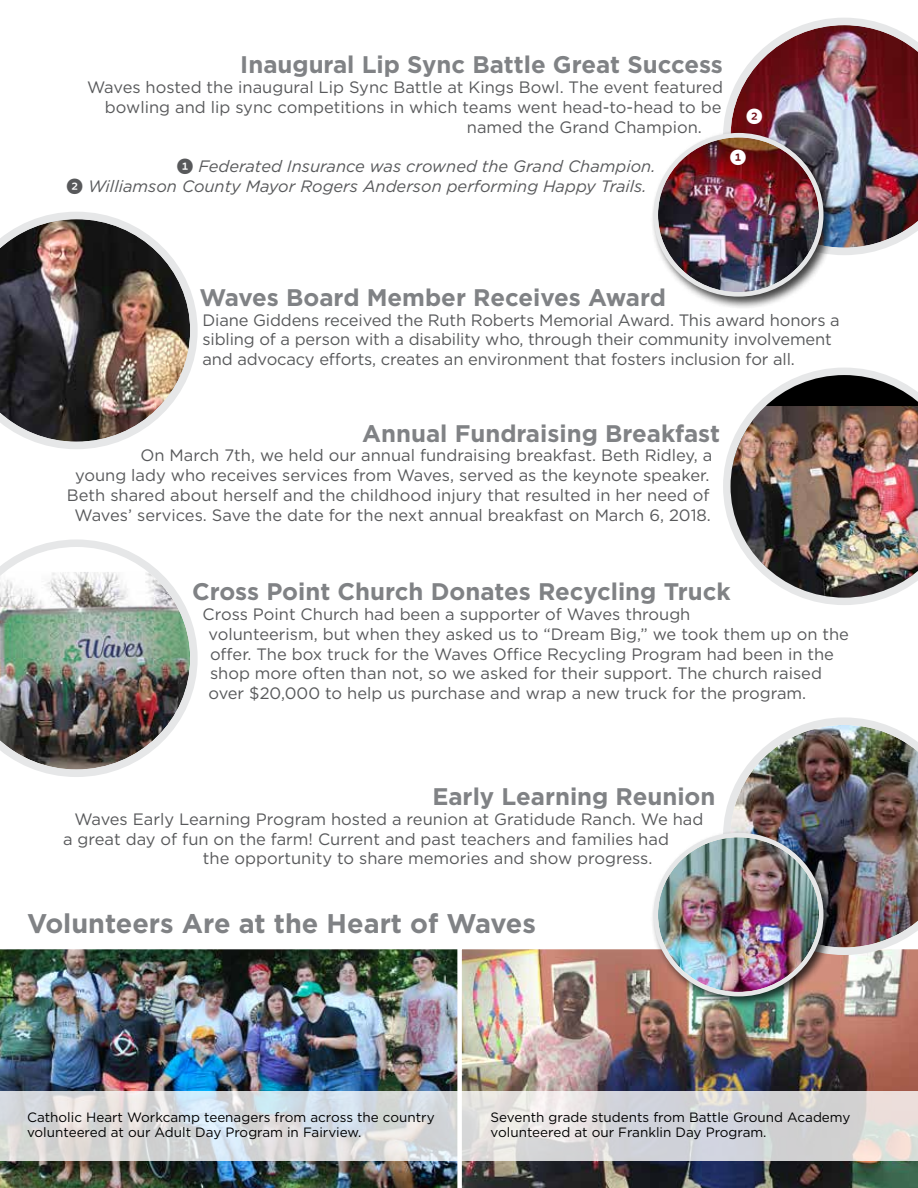
<style>
.page{position:relative;width:918px;height:1188px;background:#fff}
.page>*{position:absolute;margin:0;border:0;box-sizing:border-box;transform-origin:0 0}
.t1{font:700 27px "Gotham";color:#808285}
.t2{font:700 24px "Gotham";color:#808285}
.t3{font:16.5px/19.8px "Gotham";color:#58595b}
.t4{font:italic 16.5px/19.8px "Gotham";color:#58595b}
.t5{font:16.5px "Whitney Index Black Round Bd";color:#fff}
.t6{font:13.5px/15px "Gotham";color:#000}
.s1{font-family:"Whitney Index Black Round Bd";font-style:normal}
</style>
<div class="page">
<img style="left:723px;top:18px;width:195px;height:237px">
<img style="left:0;top:212px;width:198px;height:237px">
<img style="left:0;top:539px;width:198px;height:238px">
<img style="left:723px;top:368px;width:195px;height:237px">
<img style="left:0;top:949px;width:455px;height:239px">
<img style="left:455px;top:949px;width:463px;height:239px">
<img style="left:723px;top:717px;width:195px;height:238px">
<div style="left:650px;top:829px;width:186px;height:180px;background:#000;opacity:.75"></div>
<img style="left:658px;top:837px;width:161px;height:155px">
<div style="left:654px;top:833px;width:169px;height:163px;border:4px solid #e6e7e8;border-radius:50%"></div>
<svg style="left:0;top:1091px;width:918px;height:70px;background:#dadbdd"></svg>
<div style="left:650px;top:129px;width:186px;height:180px;background:#000;opacity:.75"></div>
<img style="left:658px;top:137px;width:161px;height:155px">
<div style="left:654px;top:133px;width:169px;height:164px;border:4px solid #e6e7e8;border-radius:50%"></div>
<h2 class="t2" style="left:240px;top:49px;width:484px">Inaugural Lip Sync Battle Great Success</h2>
<p class="t3" style="left:87px;top:77px;width:637px">Waves hosted the inaugural Lip Sync Battle at Kings Bowl. The event featured</p>
<p class="t3" style="left:105px;top:97px;width:618px">bowling and lip sync competitions in which teams went head-to-head to be</p>
<p class="t3" style="left:467px;top:117px;width:237px">named the Grand Champion.</p>
<p class="t4" style="left:67px;top:156px;width:590px;text-indent:110px"><span class="s1">1</span> Federated Insurance was crowned the Grand Champion.<br><span class="s1">2</span> Williamson County Mayor Rogers Anderson performing Happy Trails.</p>
<p class="t5" style="left:746px;top:108px;width:18px">2</p>
<p class="t5" style="left:730px;top:150px;width:18px">1</p>
<h2 class="t2" style="left:200px;top:281px;width:468px">Waves Board Member Receives Award</h2>
<p class="t3" style="left:202px;top:310px;width:639px">Diane Giddens received the Ruth Roberts Memorial Award. This award honors a sibling of a person with a disability who, through their community involvement and advocacy efforts, creates an environment that fosters inclusion for all.</p>
<h2 class="t2" style="left:362px;top:417px;width:359px">Annual Fundraising Breakfast</h2>
<p class="t3" style="left:67px;top:445px;width:647px;text-align:right">On March 7th, we held our annual fundraising breakfast. Beth Ridley, a<br>young lady who receives services from Waves, served as the keynote speaker.<br>Beth shared about herself and the childhood injury that resulted in her need of Waves’ services. Save the date for the next annual breakfast on March 6, 2018.</p>
<h2 class="t2" style="left:192px;top:576px;width:540px">Cross Point Church Donates Recycling Truck</h2>
<p class="t3" style="left:209px;top:604px;width:642px;text-indent:-6px">Cross Point Church had been a supporter of Waves through<br>volunteerism, but when they asked us to “Dream Big,” we took them up on the offer. The box truck for the Waves Office Recycling Program had been in the shop more often than not, so we asked for their support. The church raised over $20,000 to help us purchase and wrap a new truck for the program.</p>
<h2 class="t2" style="left:432px;top:781px;width:285px">Early Learning Reunion</h2>
<p class="t3" style="left:74px;top:809px;width:631px">Waves Early Learning Program hosted a reunion at Gratidude Ranch. We had</p>
<p class="t3" style="left:63px;top:828px;width:607px">a great day of fun on the farm! Current and past teachers and families had</p>
<p class="t3" style="left:203px;top:848px;width:451px">the opportunity to share memories and show progress.</p>
<h1 class="t1" style="left:27px;top:905px;width:510px">Volunteers Are at the Heart of Waves</h1>
<p class="t6" style="left:27px;top:1109px;width:409px">Catholic Heart Workcamp teenagers from across the country volunteered at our Adult Day Program in Fairview.</p>
<p class="t6" style="left:491px;top:1109px;width:361px">Seventh grade students from Battle Ground Academy volunteered at our Franklin Day Program.</p>
</div>
